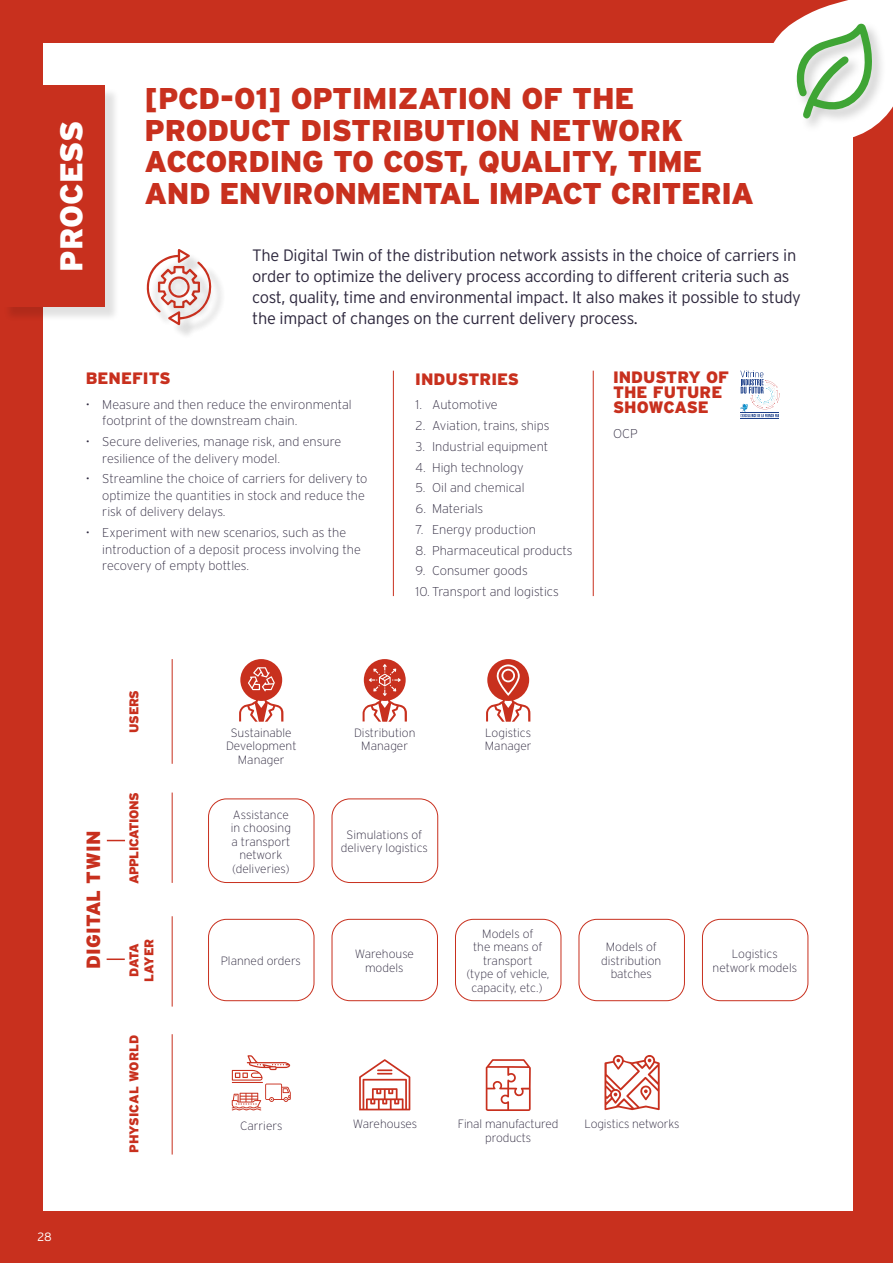
<style>
.page{position:relative;width:893px;height:1263px;background:#c8301e}
.page>*{position:absolute;margin:0;border:0;box-sizing:border-box;transform-origin:0 0}
.Titre{font:900 31.5px "Interstate";color:#fff}
.Titre_2{font:900 30px/31.5px "Interstate";letter-spacing:-.01em;color:#c8301e}
.Sous-titres_2{font:900 19.2px "Interstate";color:#c8301e}
.texte_important{font:300 16.5px/21px "Interstate";letter-spacing:-.02em;color:#2e283e}
.Sous-titres_2-2{font:900 16.5px/15px "Interstate";color:#c8301e}
.t1{font:200 12.75px/16.5px "Interstate";color:#2e283e}
.Sous-titres_2-3{font:900 12.75px/15px "Interstate";letter-spacing:-.04em;color:#c8301e;text-align:center}
.Sous-titres_2-4{font:900 12.75px "Interstate";color:#c8301e}
.sous-titres_4{font:200 12px/13.5px "Interstate";color:#2e283e;text-align:center}
.sous_sous_titres_bla{font:200 12px/13.5px "Interstate";color:#2e283e;text-align:center}
.Courant{font:300 12px "Interstate";color:#fff}
</style>
<div class="page">
<div style="left:43px;top:43px;width:810px;height:1168px;background:#fff"></div>
<svg style="left:773px;top:0;width:120px;height:138px"></svg>
<hr style="left:393px;top:371px;width:1px;height:225px;background:#c8301e">
<hr style="left:593px;top:371px;width:1px;height:225px;background:#c8301e">
<div style="left:170px;top:265px;width:56px;height:75px;background:#000;opacity:.12"></div>
<svg style="left:146px;top:249px;width:67px;height:76px"></svg>
<hr style="left:172px;top:659px;width:1px;height:105px;background:#c8301e">
<hr style="left:172px;top:792px;width:1px;height:91px;background:#c8301e">
<hr style="left:172px;top:916px;width:1px;height:90px;background:#c8301e">
<hr style="left:172px;top:1034px;width:1px;height:120px;background:#c8301e">
<div style="left:208px;top:798px;width:106px;height:85px;border:1px solid #c8301e;border-radius:18px"></div>
<div style="left:208px;top:919px;width:106px;height:82px;border:1px solid #c8301e;border-radius:18px"></div>
<div style="left:332px;top:798px;width:106px;height:85px;border:1px solid #c8301e;border-radius:18px"></div>
<div style="left:332px;top:919px;width:106px;height:82px;border:1px solid #c8301e;border-radius:18px"></div>
<div style="left:455px;top:919px;width:106px;height:82px;border:1px solid #c8301e;border-radius:18px"></div>
<div style="left:579px;top:919px;width:106px;height:82px;border:1px solid #c8301e;border-radius:18px"></div>
<div style="left:702px;top:919px;width:106px;height:82px;border:1px solid #c8301e;border-radius:18px"></div>
<svg style="left:107px;top:840px;width:18px;height:1px"></svg>
<svg style="left:107px;top:958px;width:18px;height:2px"></svg>
<svg style="left:740px;top:370px;width:40px;height:47px"></svg>
<hr style="left:741px;top:419px;width:38px;height:1px;background:#1c3f89">
<hr style="left:741px;top:412px;width:38px;height:1px;background:#1c3f89">
<div style="left:3px;top:87px;width:117px;height:235px;background:#000;opacity:.12"></div>
<div style="left:1px;top:85px;width:104px;height:222px;background:#c8301e"></div>
<svg style="left:239px;top:659px;width:44px;height:63px"></svg>
<svg style="left:486px;top:659px;width:44px;height:63px"></svg>
<div style="left:503px;top:670px;width:10px;height:10px;background:#c8301e;border-radius:50%"></div>
<svg style="left:359px;top:1059px;width:51px;height:51px"></svg>
<svg style="left:232px;top:1055px;width:59px;height:55px"></svg>
<svg style="left:363px;top:659px;width:44px;height:63px"></svg>
<svg style="left:486px;top:1059px;width:45px;height:52px"></svg>
<svg style="left:604px;top:1055px;width:56px;height:55px"></svg>
<p class="Titre" style="left:53px;top:272px;width:153px;rotate:-90deg">PROCESS</p>
<p class="Titre_2" style="left:145px;top:82px;width:611px">[PCD-01] OPTIMIZATION OF THE<br>PRODUCT DISTRIBUTION NETWORK<br>ACCORDING TO COST, QUALITY, TIME<br>AND ENVIRONMENTAL IMPACT CRITERIA</p>
<p class="texte_important" style="left:252px;top:245px;width:550px">The Digital Twin of the distribution network assists in the choice of carriers in order to optimize the delivery process according to different criteria such as cost, quality, time and environmental impact. It also makes it possible to study the impact of changes on the current delivery process.</p>
<p class="Sous-titres_2-2" style="left:86px;top:370px;width:86px">BENEFITS</p>
<p class="t1" style="left:102px;top:396px;width:251px;text-indent:-16px">• Measure and then reduce the environmental footprint of the downstream chain.</p>
<p class="t1" style="left:102px;top:433px;width:240px;text-indent:-16px">• Secure deliveries, manage risk, and ensure resilience of the delivery model.</p>
<p class="t1" style="left:102px;top:471px;width:267px;text-indent:-16px">• Streamline the choice of carriers for delivery to optimize the quantities in stock and reduce the risk of delivery delays.</p>
<p class="t1" style="left:102px;top:524px;width:260px;text-indent:-16px">• Experiment with new scenarios, such as the introduction of a deposit process involving the recovery of empty bottles.</p>
<p class="Sous-titres_2-2" style="left:415px;top:371px;width:105px">INDUSTRIES</p>
<p class="t1" style="left:416px;top:397px;width:84px">1. Automotive</p>
<p class="t1" style="left:416px;top:417px;width:135px">2. Aviation, trains, ships</p>
<p class="t1" style="left:416px;top:438px;width:134px">3. Industrial equipment</p>
<p class="t1" style="left:416px;top:459px;width:110px">4. High technology</p>
<p class="t1" style="left:416px;top:480px;width:110px">5. Oil and chemical</p>
<p class="t1" style="left:416px;top:500px;width:69px">6. Materials</p>
<p class="t1" style="left:416px;top:521px;width:122px">7. Energy production</p>
<p class="t1" style="left:416px;top:542px;width:159px">8. Pharmaceutical products</p>
<p class="t1" style="left:416px;top:563px;width:114px">9. Consumer goods</p>
<p class="t1" style="left:416px;top:583px;width:145px">10. Transport and logistics</p>
<p class="Sous-titres_2-2" style="left:613px;top:369px;width:118px">INDUSTRY OF<br>THE FUTURE<br>SHOWCASE</p>
<p class="t1" style="left:613px;top:425px;width:26px">OCP</p>
<p class="Courant" style="left:37px;top:1230px;width:16px">28</p>
<p class="Sous-titres_2" style="left:82px;top:968px;width:140px;rotate:-90deg">DIGITAL TWIN</p>
<p class="Sous-titres_2-3" style="left:126px;top:733px;width:44px;rotate:-90deg">USERS</p>
<p class="Sous-titres_2-3" style="left:126px;top:884px;width:93px;rotate:-90deg">APPLICATIONS</p>
<p class="Sous-titres_2-3" style="left:126px;top:982px;width:45px;rotate:-90deg">DATA<br>LAYER</p>
<p class="Sous-titres_2-4" style="left:127px;top:1153px;width:119px;rotate:-90deg">PHYSICAL WORLD</p>
<p class="sous_sous_titres_bla" style="left:226px;top:726px;width:72px">Sustainable<br>Development<br>Manager</p>
<p class="sous-titres_4" style="left:231px;top:807px;width:62px">Assistance in choosing a transport network (deliveries)</p>
<p class="sous-titres_4" style="left:221px;top:954px;width:82px">Planned orders</p>
<p class="sous_sous_titres_bla" style="left:354px;top:726px;width:63px">Distribution<br>Manager</p>
<p class="sous_sous_titres_bla" style="left:485px;top:726px;width:48px;text-align:left">Logistics<br>Manager</p>
<p class="sous-titres_4" style="left:341px;top:828px;width:88px">Simulations of delivery logistics</p>
<p class="sous-titres_4" style="left:355px;top:947px;width:61px">Warehouse models</p>
<p class="sous-titres_4" style="left:466px;top:927px;width:85px">Models of<br>the means of transport<br>(type of vehicle, capacity, etc.)</p>
<p class="sous-titres_4" style="left:601px;top:940px;width:62px">Models of distribution batches</p>
<p class="sous-titres_4" style="left:732px;top:947px;width:47px">Logistics</p>
<p class="sous-titres_4" style="left:713px;top:960px;width:86px">network models</p>
<p class="sous_sous_titres_bla" style="left:240px;top:1119px;width:44px">Carriers</p>
<p class="sous_sous_titres_bla" style="left:353px;top:1117px;width:66px">Warehouses</p>
<p class="sous_sous_titres_bla" style="left:458px;top:1117px;width:102px">Final manufactured products</p>
<p class="sous_sous_titres_bla" style="left:585px;top:1117px;width:97px">Logistics networks</p>
</div>
